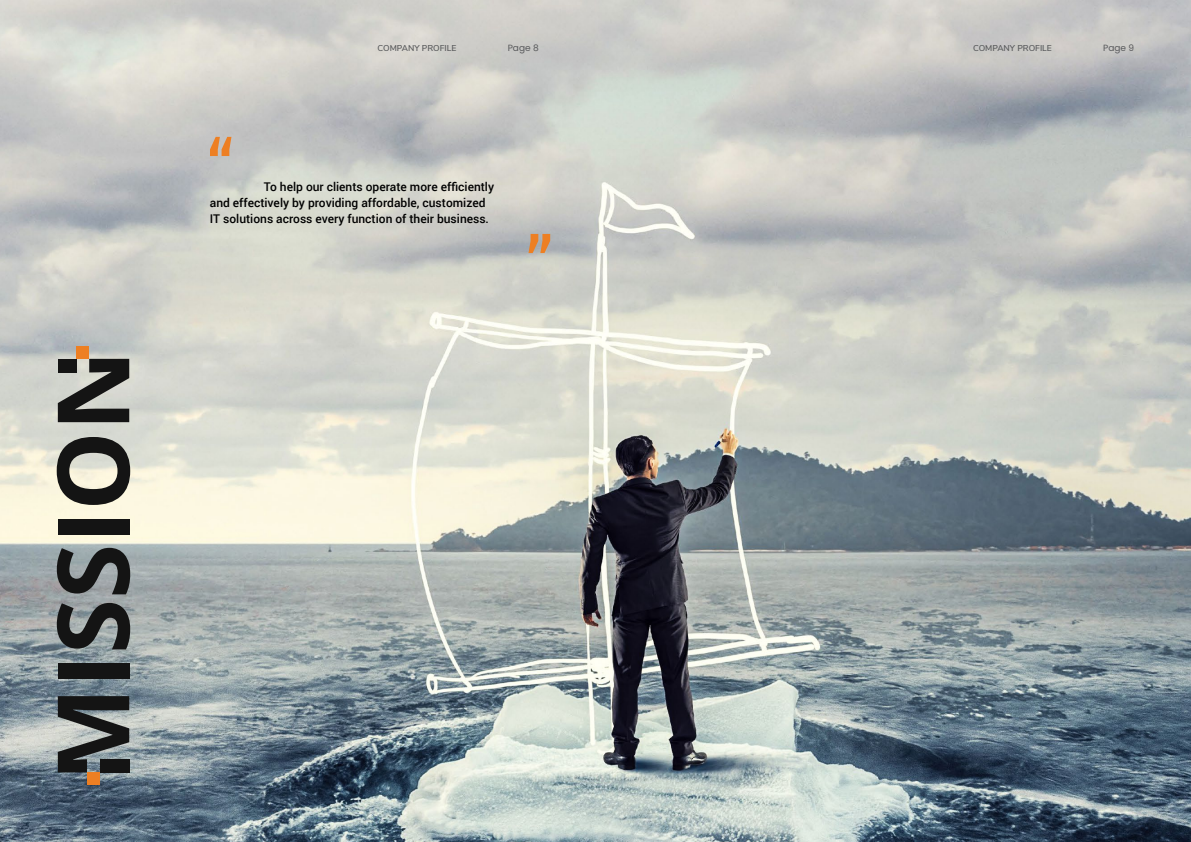
<style>
.page{position:relative;width:1191px;height:842px;background:#fff}
.page>*{position:absolute;margin:0;border:0;box-sizing:border-box;transform-origin:0 0}
.t1{font:500 72px "Roboto";color:#ed7f23}
.t2{font:500 12px/16px "Roboto";color:#000}
.t3{font:9px "Poppins";color:#58595b}
.t4{font:600 8.5px "Nunito Sans";color:#58595b}
</style>
<div class="page">
<img style="left:0;top:0;width:1191px;height:842px">
<div style="left:76px;top:346px;width:13px;height:13px;background:#ed7f23"></div>
<svg style="left:58px;top:359px;width:71px;height:63px;background:#60615e"></svg>
<div style="left:87px;top:772px;width:13px;height:13px;background:#ed7f23"></div>
<svg style="left:58px;top:696px;width:71px;height:76px;background:#515454"></svg>
<div style="left:58px;top:663px;width:71px;height:15px;background:#141414"></div>
<svg style="left:57px;top:603px;width:73px;height:46px;background:#4f5353"></svg>
<svg style="left:57px;top:548px;width:73px;height:46px;background:#505455"></svg>
<div style="left:58px;top:520px;width:71px;height:15px;background:#141414"></div>
<svg style="left:57px;top:437px;width:73px;height:68px;background:#77776f"></svg>
<p class="t4" style="left:377px;top:41px;width:80px">COMPANY PROFILE</p>
<p class="t3" style="left:508px;top:43px;width:33px">Page 8</p>
<p class="t4" style="left:973px;top:41px;width:80px">COMPANY PROFILE</p>
<p class="t3" style="left:1103px;top:43px;width:33px">Page 9</p>
<h1 class="t1" style="left:208px;top:115px;width:28px">“</h1>
<p class="t2" style="left:210px;top:178px;width:286px;text-indent:54px">To help our clients operate more efficiently and effectively by providing affordable, customized<br>IT solutions across every function of their business.</p>
<h1 class="t1" style="left:526px;top:213px;width:28px">”</h1>
</div>
